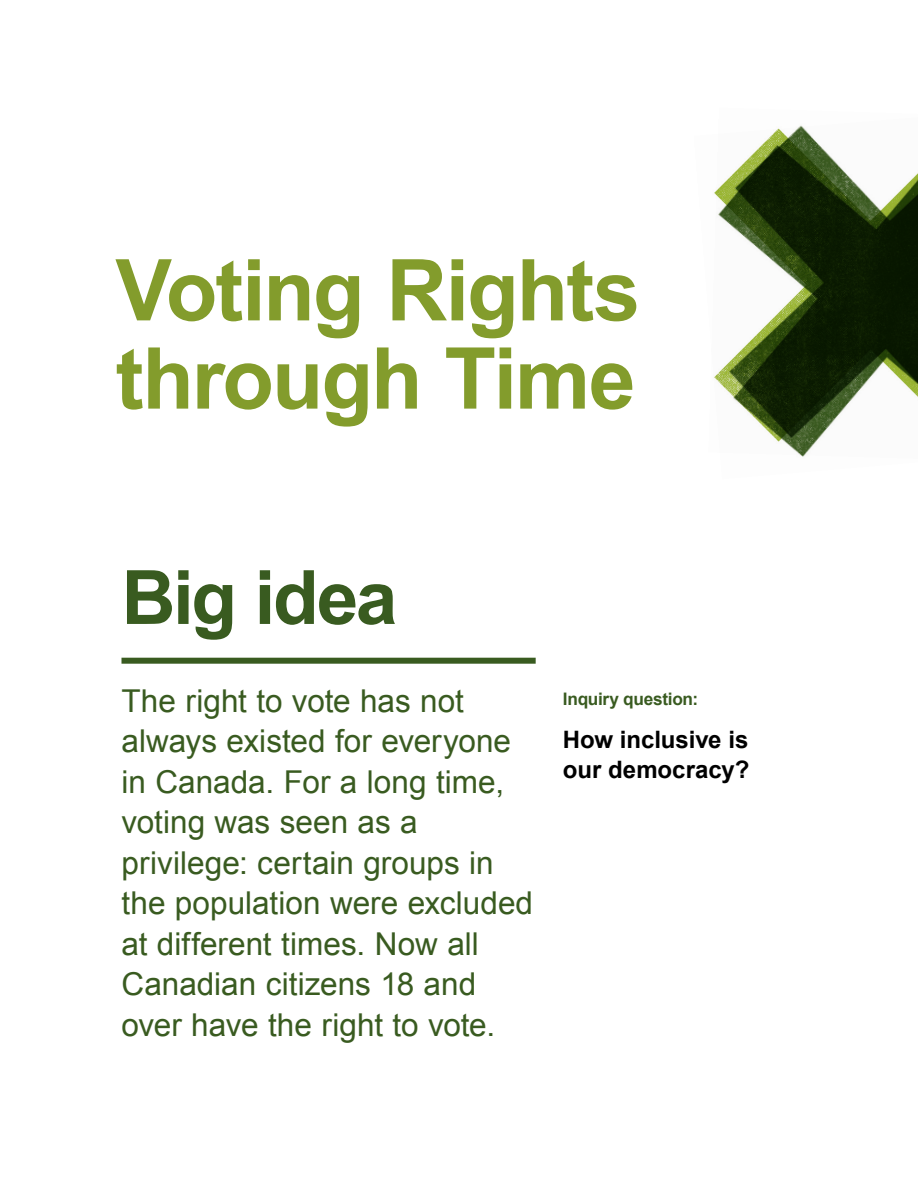
<style>
.page{position:relative;width:918px;height:1188px;background:#fff}
.page>*{position:absolute;margin:0;border:0;box-sizing:border-box;transform-origin:0 0}
.t1{font:700 85.35px/88.2px "Arial";letter-spacing:-.025em;color:#839c2c}
.t2{font:700 75px "Arial";letter-spacing:-.035em;color:#395b20}
.t3{font:31.5px/40.5px "Arial";color:#395b20}
.t4{font:700 24px/30px "Arial";color:#000}
.t5{font:700 17.25px "Arial";letter-spacing:-.02em;color:#395b20}
</style>
<div class="page">
<img style="left:714px;top:125px;width:204px;height:332px">
<div style="left:122px;top:658px;width:414px;height:6px;background:#395b20"></div>
<h1 class="t1" style="left:116px;top:249px;width:526px">Voting Rights through Time</h1>
<h2 class="t2" style="left:122px;top:548px;width:277px">Big idea</h2>
<p class="t3" style="left:122px;top:681px;width:413px">The right to vote has not always existed for everyone in Canada. For a long time, voting was seen as a privilege: certain groups in the population were excluded at different times. Now all<br>Canadian citizens 18 and over have the right to vote.</p>
<p class="t5" style="left:563px;top:687px;width:137px">Inquiry question:</p>
<p class="t4" style="left:563px;top:726px;width:188px">How inclusive is our democracy?</p>
</div>
